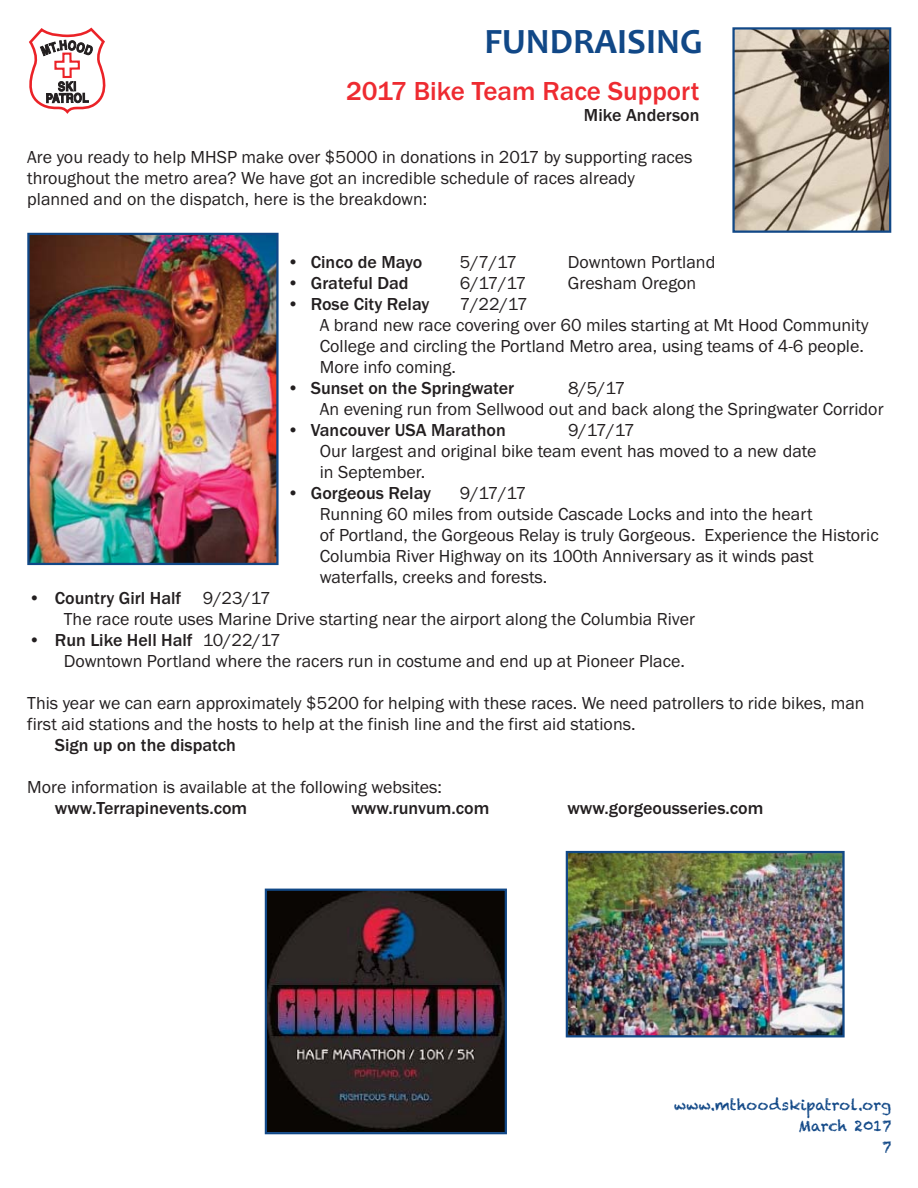
<style>
.page{position:relative;width:918px;height:1188px;background:#fff}
.page>*{position:absolute;margin:0;border:0;box-sizing:border-box;transform-origin:0 0}
.t1{font:700 36px "Candara";color:#114887}
.t2{font:500 27px "Franklin Gothic";color:#ee2b31}
.t3{font:18px/21px "Franklin Gothic";color:#231f20}
.t4{font:500 18px "Franklin Gothic";color:#231f20}
.t5{font:15px/21px "Chalkduster";color:#114887;text-align:right}
.s1{font-weight:400}
.s2{font-weight:500}
</style>
<div class="page">
<svg style="left:29px;top:27px;width:77px;height:87px"></svg>
<img style="left:735px;top:30px;width:153px;height:200px">
<div style="left:732px;top:27px;width:159px;height:206px;border:2px solid #114887"></div>
<img style="left:268px;top:892px;width:236px;height:239px">
<div style="left:265px;top:889px;width:242px;height:245px;border:2px solid #114887"></div>
<img style="left:30px;top:236px;width:246px;height:326px">
<div style="left:27px;top:233px;width:252px;height:332px;border:2px solid #114887"></div>
<img style="left:569px;top:854px;width:273px;height:180px">
<div style="left:566px;top:851px;width:279px;height:186px;border:2px solid #114887"></div>
<h1 class="t1" style="left:484px;top:20px;width:219px">FUNDRAISING</h1>
<h2 class="t2" style="left:346px;top:82px;width:355px">2017 Bike Team Race Support</h2>
<p class="t4" style="left:584px;top:109px;width:117px">Mike Anderson</p>
<p class="t3" style="left:27px;top:148px;width:667px">Are you ready to help MHSP make over $5000 in donations in 2017 by supporting races throughout the metro area? We have got an incredible schedule of races already planned and on the dispatch, here is the breakdown:</p>
<p class="t4" style="left:287px;top:256px;width:137px"><span class="s1">•</span> Cinco de Mayo</p>
<p class="t3" style="left:460px;top:253px;width:59px">5/7/17</p>
<p class="t3" style="left:568px;top:253px;width:149px">Downtown Portland</p>
<p class="t4" style="left:287px;top:277px;width:123px"><span class="s1">•</span> Grateful Dad</p>
<p class="t3" style="left:460px;top:274px;width:68px">6/17/17</p>
<p class="t3" style="left:568px;top:274px;width:130px">Gresham Oregon</p>
<p class="t4" style="left:287px;top:298px;width:144px"><span class="s1">•</span> Rose City Relay</p>
<p class="t3" style="left:320px;top:295px;width:550px;text-indent:140px">7/22/17<br>A brand new race covering over 60 miles starting at Mt Hood Community College and circling the Portland Metro area, using teams of 4-6 people.<br>More info coming.</p>
<p class="t4" style="left:287px;top:382px;width:228px"><span class="s1">•</span> Sunset on the Springwater</p>
<p class="t3" style="left:320px;top:379px;width:565px;text-align:center">8/5/17<br>An evening run from Sellwood out and back along the Springwater Corridor</p>
<p class="t4" style="left:287px;top:424px;width:220px"><span class="s1">•</span> Vancouver USA Marathon</p>
<p class="t3" style="left:320px;top:421px;width:498px;text-indent:248px">9/17/17<br>Our largest and original bike team event has moved to a new date in September.</p>
<p class="t4" style="left:287px;top:487px;width:145px"><span class="s1">•</span> Gorgeous Relay</p>
<p class="t3" style="left:320px;top:484px;width:560px;text-indent:140px">9/17/17<br>Running 60 miles from outside Cascade Locks and into the heart<br>of Portland, the Gorgeous Relay is truly Gorgeous. Experience the Historic Columbia River Highway on its 100th Anniversary as it winds past waterfalls, creeks and forests.</p>
<p class="t3" style="left:64px;top:589px;width:633px;text-indent:-35px">• <span class="s2">Country Girl Half</span> 9/23/17<br>The race route uses Marine Drive starting near the airport along the Columbia River</p>
<p class="t3" style="left:64px;top:631px;width:623px;text-indent:-35px">• <span class="s2">Run Like Hell Half</span> 10/22/17<br>Downtown Portland where the racers run in costume and end up at Pioneer Place.</p>
<p class="t3" style="left:27px;top:694px;width:839px">This year we can earn approximately $5200 for helping with these races. We need patrollers to ride bikes, man first aid stations and the hosts to help at the finish line and the first aid stations.</p>
<p class="t4" style="left:55px;top:739px;width:183px">Sign up on the dispatch</p>
<p class="t3" style="left:27px;top:778px;width:416px">More information is available at the following websites:</p>
<p class="t4" style="left:55px;top:802px;width:194px">www.Terrapinevents.com</p>
<p class="t4" style="left:351px;top:802px;width:140px">www.runvum.com</p>
<p class="t4" style="left:567px;top:802px;width:198px">www.gorgeousseries.com</p>
<p class="t5" style="left:674px;top:1096px;width:219px">www.mthoodskipatrol.org<br>March 2017<br>7</p>
</div>
